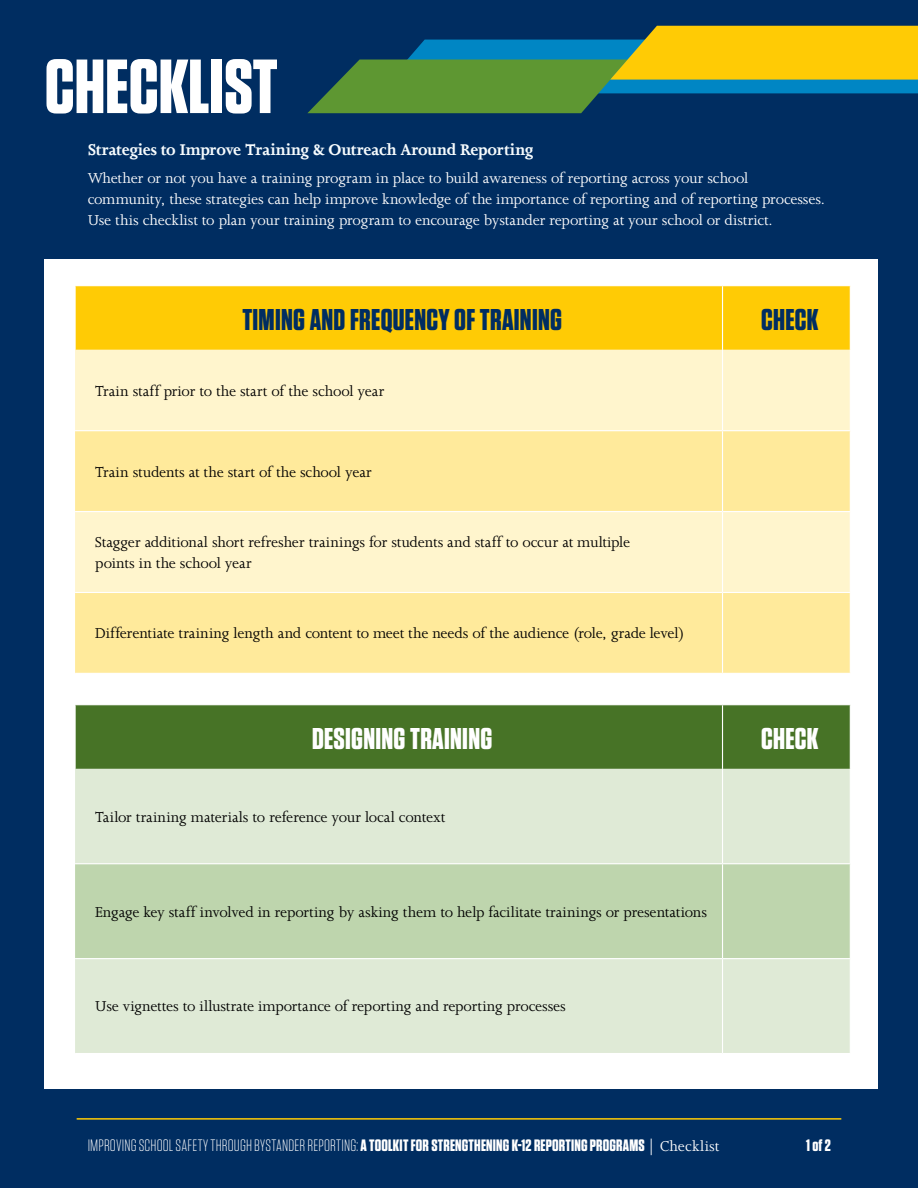
<style>
.page{position:relative;width:918px;height:1188px;background:#002d61}
.page>*{position:absolute;margin:0;border:0;box-sizing:border-box;transform-origin:0 0}
.t1{font:700 76.5px "Tungsten";color:#fff}
.t2{font:700 30px "Tungsten";letter-spacing:.01em;color:#002d61}
.t3{font:700 30px "Tungsten";letter-spacing:.01em;color:#fff}
.t4{font:700 18px "Joanna";letter-spacing:-.02em;color:#f7fcfe}
.t5{font:16.5px/21px "Joanna MT Std";letter-spacing:-.01em;color:#000}
.t6{font:16.5px/21px "Joanna MT Std";letter-spacing:-.015em;color:#fff}
.t7{font:300 16.5px "Tungsten";letter-spacing:.01em;color:#fff}
.t8{font:700 16.5px "Tungsten";color:#fff}
.s1{font-weight:700}
.s2{font-family:"Joanna MT Std";font-weight:400}
</style>
<div class="page">
<svg style="left:308px;top:26px;width:610px;height:87px"></svg>
<hr style="left:77px;top:1118px;width:764px;height:2px;background:#ffcb05">
<div style="left:45px;top:259px;width:833px;height:830px;background:#fff"></div>
<div style="left:76px;top:286px;width:774px;height:64px;background:#ffcb05"></div>
<div style="left:75px;top:350px;width:775px;height:80px;background:#fff5cd"></div>
<svg style="left:75px;top:431px;width:775px;height:242px;background:#ffedab"></svg>
<hr style="left:722px;top:286px;width:1px;height:64px;background:#fff">
<hr style="left:722px;top:350px;width:1px;height:80px;background:#fff">
<hr style="left:722px;top:431px;width:1px;height:80px;background:#fff">
<hr style="left:75px;top:511px;width:648px;height:1px;background:#fff">
<hr style="left:723px;top:511px;width:128px;height:1px;background:#fff">
<hr style="left:722px;top:512px;width:1px;height:80px;background:#fff">
<hr style="left:75px;top:592px;width:648px;height:1px;background:#fff">
<hr style="left:723px;top:592px;width:128px;height:1px;background:#fff">
<hr style="left:722px;top:593px;width:1px;height:80px;background:#fff">
<div style="left:76px;top:705px;width:774px;height:64px;background:#477326"></div>
<div style="left:75px;top:769px;width:775px;height:284px;background:#dfead6"></div>
<div style="left:75px;top:864px;width:775px;height:94px;background:#bed5ad"></div>
<hr style="left:722px;top:705px;width:1px;height:64px;background:#fff">
<hr style="left:722px;top:769px;width:1px;height:94px;background:#fff">
<hr style="left:75px;top:863px;width:648px;height:1px;background:#fff">
<hr style="left:723px;top:863px;width:128px;height:1px;background:#fff">
<hr style="left:722px;top:864px;width:1px;height:94px;background:#fff">
<hr style="left:75px;top:958px;width:648px;height:1px;background:#fff">
<hr style="left:723px;top:958px;width:128px;height:1px;background:#fff">
<hr style="left:722px;top:959px;width:1px;height:94px;background:#fff">
<h1 class="t1" style="left:45px;top:46px;width:235px">CHECKLIST</h1>
<p class="t4" style="left:88px;top:139px;width:447px">Strategies to Improve Training &amp; Outreach Around Reporting</p>
<p class="t6" style="left:88px;top:168px;width:739px">Whether or not you have a training program in place to build awareness of reporting across your school community, these strategies can help improve knowledge of the importance of reporting and of reporting processes.<br>Use this checklist to plan your training program to encourage bystander reporting at your school or district.</p>
<h2 class="t2" style="left:242px;top:303px;width:321px">TIMING AND FREQUENCY OF TRAINING</h2>
<h2 class="t2" style="left:761px;top:303px;width:59px">CHECK</h2>
<p class="t5" style="left:95px;top:380px;width:291px">Train staff prior to the start of the school year</p>
<p class="t5" style="left:95px;top:461px;width:278px">Train students at the start of the school year</p>
<p class="t5" style="left:95px;top:532px;width:536px">Stagger additional short refresher trainings for students and staff to occur at multiple points in the school year</p>
<p class="t5" style="left:95px;top:623px;width:591px">Differentiate training length and content to meet the needs of the audience (role, grade level)</p>
<h2 class="t3" style="left:312px;top:722px;width:182px">DESIGNING TRAINING</h2>
<h2 class="t3" style="left:761px;top:722px;width:59px">CHECK</h2>
<p class="t5" style="left:95px;top:806px;width:352px">Tailor training materials to reference your local context</p>
<p class="t5" style="left:95px;top:901px;width:613px">Engage key staff involved in reporting by asking them to help facilitate trainings or presentations</p>
<p class="t5" style="left:95px;top:996px;width:472px">Use vignettes to illustrate importance of reporting and reporting processes</p>
<p class="t7" style="left:88px;top:1137px;width:633px">IMPROVING SCHOOL SAFETY THROUGH BYSTANDER REPORTING: <span class="s1">A TOOLKIT FOR STRENGTHENING K-12 REPORTING PROGRAMS</span> <span class="s2">| Checklist</span></p>
<p class="t8" style="left:806px;top:1136px;width:26px">1 of 2</p>
</div>
